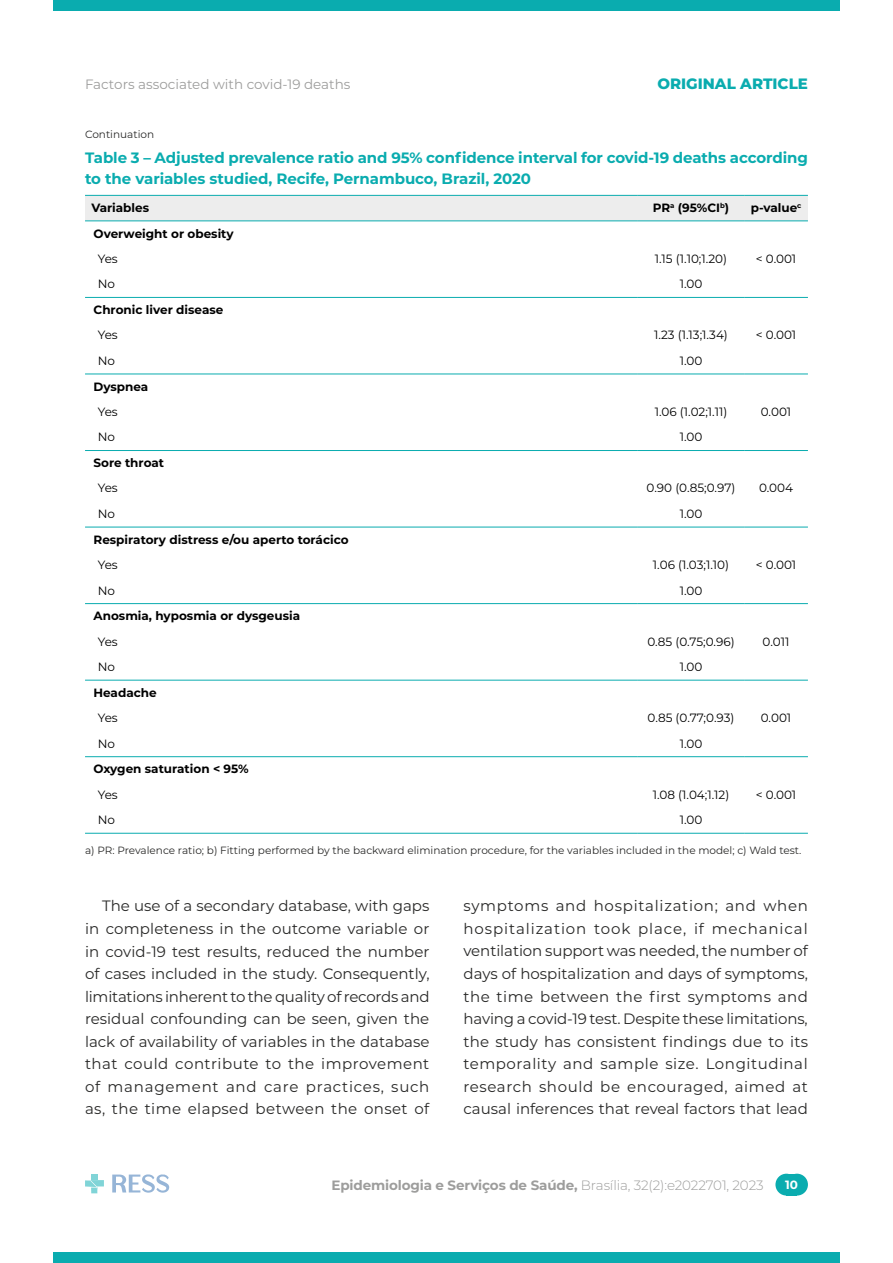
<style>
.page{position:relative;width:893px;height:1263px;background:#fff}
.page>*{position:absolute;margin:0;border:0;box-sizing:border-box;transform-origin:0 0}
.t1{font:15px/22.5px "Montserrat";letter-spacing:.025em;color:#282827;text-align:justify}
.t2{font:700 15px/21px "Montserrat";letter-spacing:-.005em;color:#0aacaf}
.t3{font:800 15px "Montserrat";color:#0aacaf}
.t4{font:700 13.5px "Montserrat";letter-spacing:-.01em;color:#9d9d9c}
.t5{font:13.5px "Montserrat";color:#9d9d9c}
.t6{font:12px "Montserrat";color:#000}
.t7{font:700 12px "Montserrat";color:#000}
.t8{font:700 12px "Montserrat";color:#fff}
.t9{font:10.5px "Montserrat";color:#282827}
.s1{font-weight:300}
</style>
<div class="page">
<div style="left:53px;top:0;width:787px;height:11px;background:#0aacaf"></div>
<div style="left:53px;top:1252px;width:787px;height:11px;background:#0aacaf"></div>
<div style="left:775px;top:1174px;width:22px;height:21px;background:#0aacaf;border-radius:50%"></div>
<div style="left:786px;top:1174px;width:22px;height:21px;background:#0aacaf;border-radius:50%"></div>
<div style="left:786px;top:1174px;width:11px;height:21px;background:#0aacaf"></div>
<svg style="left:85px;top:1174px;width:19px;height:19px"></svg>
<svg style="left:112px;top:1174px;width:57px;height:19px"></svg>
<div style="left:85px;top:196px;width:723px;height:24px;background:#ededed"></div>
<hr style="left:85px;top:833px;width:553px;height:1px;background:#0aacaf">
<hr style="left:638px;top:833px;width:106px;height:1px;background:#0aacaf">
<hr style="left:744px;top:833px;width:64px;height:1px;background:#0aacaf">
<hr style="left:85px;top:297px;width:553px;height:1px;background:#0aacaf">
<hr style="left:85px;top:374px;width:553px;height:1px;background:#0aacaf">
<hr style="left:85px;top:450px;width:553px;height:1px;background:#0aacaf">
<hr style="left:85px;top:527px;width:553px;height:1px;background:#0aacaf">
<hr style="left:85px;top:603px;width:553px;height:1px;background:#0aacaf">
<hr style="left:85px;top:680px;width:553px;height:1px;background:#0aacaf">
<hr style="left:85px;top:756px;width:553px;height:1px;background:#0aacaf">
<hr style="left:85px;top:195px;width:553px;height:1px;background:#0aacaf">
<hr style="left:638px;top:195px;width:106px;height:1px;background:#0aacaf">
<hr style="left:744px;top:195px;width:64px;height:1px;background:#0aacaf">
<hr style="left:85px;top:220px;width:553px;height:1px;background:#0aacaf">
<hr style="left:638px;top:220px;width:106px;height:1px;background:#0aacaf">
<hr style="left:744px;top:220px;width:64px;height:1px;background:#0aacaf">
<hr style="left:638px;top:374px;width:106px;height:1px;background:#0aacaf">
<hr style="left:744px;top:374px;width:64px;height:1px;background:#0aacaf">
<hr style="left:638px;top:450px;width:106px;height:1px;background:#0aacaf">
<hr style="left:744px;top:450px;width:64px;height:1px;background:#0aacaf">
<hr style="left:638px;top:527px;width:106px;height:1px;background:#0aacaf">
<hr style="left:744px;top:527px;width:64px;height:1px;background:#0aacaf">
<hr style="left:638px;top:603px;width:106px;height:1px;background:#0aacaf">
<hr style="left:744px;top:603px;width:64px;height:1px;background:#0aacaf">
<hr style="left:638px;top:680px;width:106px;height:1px;background:#0aacaf">
<hr style="left:744px;top:680px;width:64px;height:1px;background:#0aacaf">
<hr style="left:638px;top:756px;width:106px;height:1px;background:#0aacaf">
<hr style="left:744px;top:756px;width:64px;height:1px;background:#0aacaf">
<hr style="left:638px;top:297px;width:106px;height:1px;background:#0aacaf">
<hr style="left:744px;top:297px;width:64px;height:1px;background:#0aacaf">
<p class="t5" style="left:85px;top:75px;width:267px">Factors associated with covid-19 deaths</p>
<p class="t3" style="left:657px;top:73px;width:152px">ORIGINAL ARTICLE</p>
<p class="t9" style="left:85px;top:127px;width:71px">Continuation</p>
<p class="t2" style="left:85px;top:147px;width:724px">Table 3 – Adjusted prevalence ratio and 95% confidence interval for covid-19 deaths according to the variables studied, Recife, Pernambuco, Brazil, 2020</p>
<p class="t7" style="left:91px;top:199px;width:59px">Variables</p>
<p class="t7" style="left:653px;top:199px;width:78px">PR<sup>a</sup> (95%CI<sup>b</sup>)</p>
<p class="t7" style="left:751px;top:199px;width:52px">p-value<sup>c</sup></p>
<p class="t7" style="left:94px;top:225px;width:142px">Overweight or obesity</p>
<p class="t6" style="left:98px;top:250px;width:22px">Yes</p>
<p class="t6" style="left:655px;top:250px;width:74px">1.15 (1.10;1.20)</p>
<p class="t6" style="left:756px;top:250px;width:42px">&lt; 0.001</p>
<p class="t6" style="left:98px;top:276px;width:19px">No</p>
<p class="t6" style="left:680px;top:276px;width:24px">1.00</p>
<p class="t7" style="left:94px;top:301px;width:131px">Chronic liver disease</p>
<p class="t6" style="left:98px;top:327px;width:22px">Yes</p>
<p class="t6" style="left:654px;top:327px;width:75px">1.23 (1.13;1.34)</p>
<p class="t6" style="left:756px;top:327px;width:42px">&lt; 0.001</p>
<p class="t6" style="left:98px;top:352px;width:19px">No</p>
<p class="t6" style="left:680px;top:352px;width:24px">1.00</p>
<p class="t7" style="left:94px;top:378px;width:56px">Dyspnea</p>
<p class="t6" style="left:98px;top:403px;width:22px">Yes</p>
<p class="t6" style="left:655px;top:403px;width:74px">1.06 (1.02;1.11)</p>
<p class="t6" style="left:761px;top:403px;width:32px">0.001</p>
<p class="t6" style="left:98px;top:429px;width:19px">No</p>
<p class="t6" style="left:680px;top:429px;width:24px">1.00</p>
<p class="t7" style="left:94px;top:454px;width:72px">Sore throat</p>
<p class="t6" style="left:98px;top:480px;width:22px">Yes</p>
<p class="t6" style="left:647px;top:480px;width:90px">0.90 (0.85;0.97)</p>
<p class="t6" style="left:759px;top:480px;width:36px">0.004</p>
<p class="t6" style="left:98px;top:505px;width:19px">No</p>
<p class="t6" style="left:680px;top:505px;width:24px">1.00</p>
<p class="t7" style="left:94px;top:531px;width:257px">Respiratory distress e/ou aperto torácico</p>
<p class="t6" style="left:98px;top:556px;width:22px">Yes</p>
<p class="t6" style="left:653px;top:556px;width:78px">1.06 (1.03;1.10)</p>
<p class="t6" style="left:756px;top:556px;width:42px">&lt; 0.001</p>
<p class="t6" style="left:98px;top:582px;width:19px">No</p>
<p class="t6" style="left:680px;top:582px;width:24px">1.00</p>
<p class="t7" style="left:94px;top:607px;width:208px">Anosmia, hyposmia or dysgeusia</p>
<p class="t6" style="left:98px;top:633px;width:22px">Yes</p>
<p class="t6" style="left:647px;top:633px;width:89px">0.85 (0.75;0.96)</p>
<p class="t6" style="left:763px;top:633px;width:28px">0.011</p>
<p class="t6" style="left:98px;top:658px;width:19px">No</p>
<p class="t6" style="left:680px;top:658px;width:24px">1.00</p>
<p class="t7" style="left:94px;top:684px;width:65px">Headache</p>
<p class="t6" style="left:98px;top:710px;width:22px">Yes</p>
<p class="t6" style="left:647px;top:710px;width:88px">0.85 (0.77;0.93)</p>
<p class="t6" style="left:761px;top:710px;width:32px">0.001</p>
<p class="t6" style="left:98px;top:735px;width:19px">No</p>
<p class="t6" style="left:680px;top:735px;width:24px">1.00</p>
<p class="t7" style="left:94px;top:760px;width:157px">Oxygen saturation &lt; 95%</p>
<p class="t6" style="left:98px;top:786px;width:22px">Yes</p>
<p class="t6" style="left:653px;top:786px;width:78px">1.08 (1.04;1.12)</p>
<p class="t6" style="left:756px;top:786px;width:42px">&lt; 0.001</p>
<p class="t6" style="left:98px;top:812px;width:19px">No</p>
<p class="t6" style="left:680px;top:812px;width:24px">1.00</p>
<p class="t9" style="left:85px;top:843px;width:718px">a) PR: Prevalence ratio; b) Fitting performed by the backward elimination procedure, for the variables included in the model; c) Wald test.</p>
<p class="t1" style="left:85px;top:894px;width:346px;text-indent:17px">The use of a secondary database, with gaps in completeness in the outcome variable or in covid-19 test results, reduced the number of cases included in the study. Consequently, limitations inherent to the quality of records and residual confounding can be seen, given the lack of availability of variables in the database that could contribute to the improvement of management and care practices, such as, the time elapsed between the onset of</p>
<p class="t1" style="left:463px;top:894px;width:346px">symptoms and hospitalization; and when hospitalization took place, if mechanical ventilation support was needed, the number of days of hospitalization and days of symptoms, the time between the first symptoms and having a covid-19 test. Despite these limitations, the study has consistent findings due to its temporality and sample size. Longitudinal research should be encouraged, aimed at causal inferences that reveal factors that lead</p>
<p class="t4" style="left:331px;top:1175px;width:434px">Epidemiologia e Serviços de Saúde, <span class="s1">Brasília, 32(2):e2022701, 2023</span></p>
<p class="t8" style="left:785px;top:1176px;width:14px">10</p>
</div>
